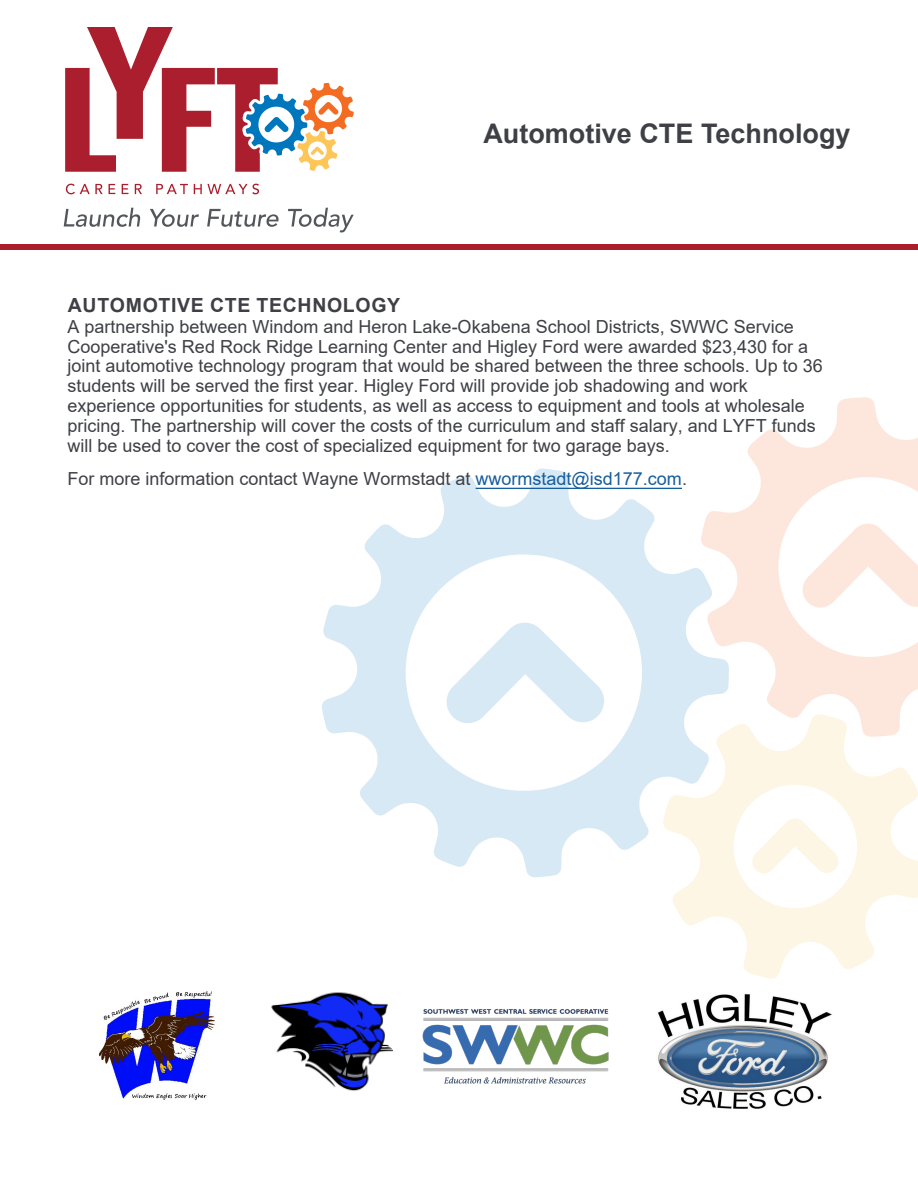
<style>
.page{position:relative;width:918px;height:1188px;background:#fff}
.page>*{position:absolute;margin:0;border:0;box-sizing:border-box;transform-origin:0 0}
.t1{font:700 27px "Arial";color:#3e4045}
.t2{font:700 19.5px "Arial";letter-spacing:.035em;color:#3e4045}
.t3{font:18px/20px "Arial";color:#3e4045}
.s1{color:#175d9e}
</style>
<div class="page">
<svg style="left:322px;top:468px;width:379px;height:410px"></svg>
<svg style="left:663px;top:714px;width:255px;height:265px"></svg>
<svg style="left:701px;top:397px;width:217px;height:340px"></svg>
<svg style="left:801px;top:522px;width:117px;height:87px"></svg>
<svg style="left:751px;top:817px;width:88px;height:58px"></svg>
<svg style="left:444px;top:620px;width:162px;height:105px"></svg>
<svg style="left:64px;top:208px;width:76px;height:19px"></svg>
<svg style="left:150px;top:209px;width:49px;height:18px"></svg>
<svg style="left:207px;top:209px;width:72px;height:18px"></svg>
<svg style="left:288px;top:208px;width:66px;height:24px"></svg>
<svg style="left:66px;top:184px;width:37px;height:10px"></svg>
<svg style="left:109px;top:184px;width:6px;height:10px"></svg>
<svg style="left:122px;top:184px;width:6px;height:10px"></svg>
<svg style="left:135px;top:184px;width:7px;height:10px"></svg>
<svg style="left:156px;top:184px;width:32px;height:10px"></svg>
<svg style="left:194px;top:184px;width:65px;height:10px"></svg>
<svg style="left:65px;top:27px;width:289px;height:145px"></svg>
<div style="left:0;top:245px;width:918px;height:5px;background:#aa1e2d"></div>
<img style="left:99px;top:991px;width:117px;height:109px">
<img style="left:271px;top:992px;width:122px;height:99px">
<img style="left:422px;top:1009px;width:187px;height:75px">
<img style="left:657px;top:994px;width:175px;height:114px">
<hr style="left:476px;top:488px;width:206px;height:1px;background:#175d9e">
<p class="t1" style="left:483px;top:114px;width:369px">Automotive CTE Technology</p>
<p class="t2" style="left:68px;top:292px;width:334px">AUTOMOTIVE CTE TECHNOLOGY</p>
<p class="t3" style="left:67px;top:316px;width:757px">A partnership between Windom and Heron Lake-Okabena School Districts, SWWC Service Cooperative's Red Rock Ridge Learning Center and Higley Ford were awarded $23,430 for a joint automotive technology program that would be shared between the three schools. Up to 36 students will be served the first year. Higley Ford will provide job shadowing and work experience opportunities for students, as well as access to equipment and tools at wholesale pricing. The partnership will cover the costs of the curriculum and staff salary, and LYFT funds will be used to cover the cost of specialized equipment for two garage bays.</p>
<p class="t3" style="left:67px;top:469px;width:621px">For more information contact Wayne Wormstadt at <span class="s1">wwormstadt@isd177.com</span>.</p>
</div>
